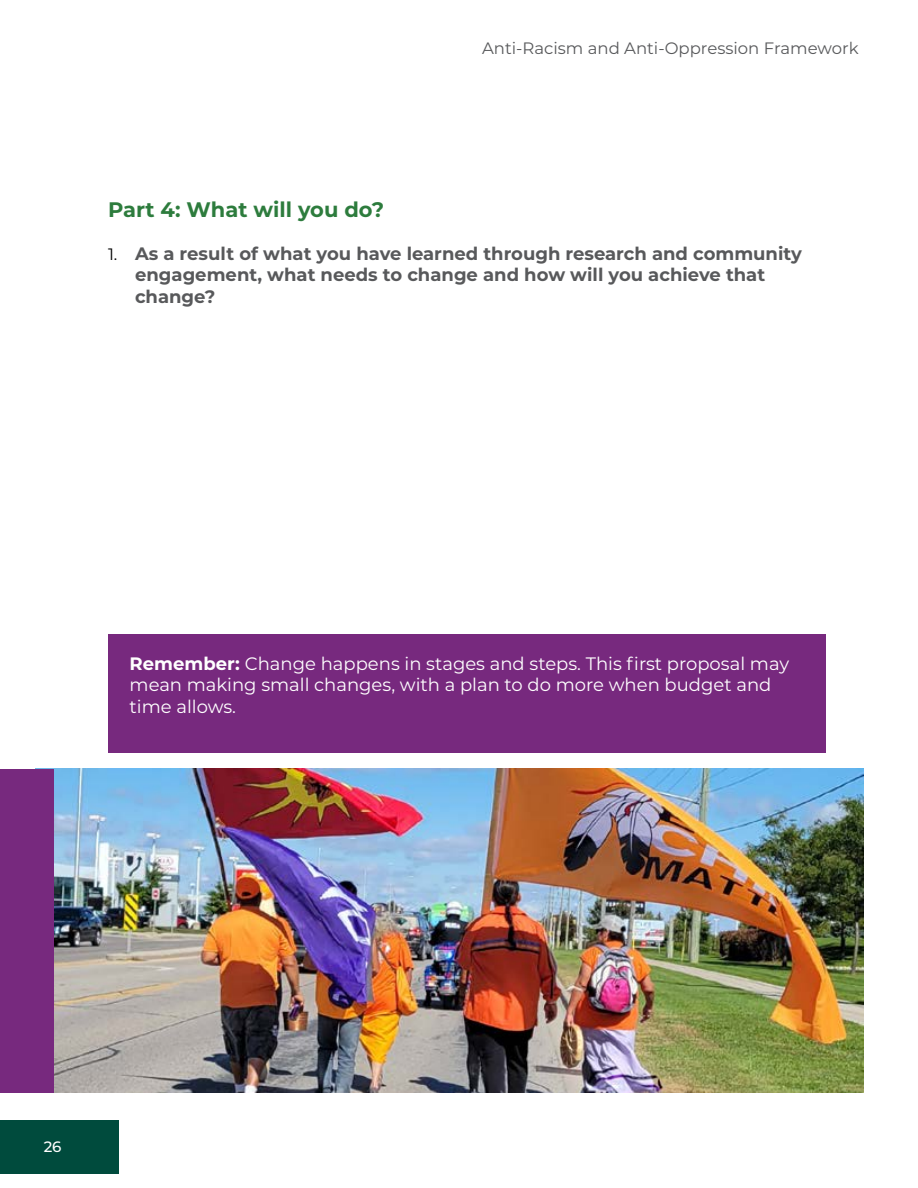
<style>
.page{position:relative;width:918px;height:1188px;background:#fff}
.page>*{position:absolute;margin:0;border:0;box-sizing:border-box;transform-origin:0 0}
.Paragraph_Subheading__H2{font:700 21px "Montserrat";color:#2d7c3d}
.Paragraph_Body__P{font:18px/21.6px "Montserrat";color:#fff}
.Bullets_-_Numerals{font:700 18px/21.6px "Montserrat";color:#58595b}
.t1{font:16.5px "Montserrat";color:#58595b}
.t2{font:500 15px "Montserrat";color:#fff}
.s1{font-weight:400;font-size:16.5px;color:#000}
.s2{font-weight:700}
</style>
<div class="page">
<div style="left:0;top:1120px;width:119px;height:54px;background:#004b3d"></div>
<div style="left:108px;top:634px;width:717px;height:119px;background:#77297e"></div>
<img style="left:36px;top:769px;width:828px;height:324px">
<div style="left:0;top:770px;width:54px;height:323px;background:#77297e"></div>
<p class="t1" style="left:482px;top:37px;width:378px">Anti-Racism and Anti-Oppression Framework</p>
<h2 class="Paragraph_Subheading__H2" style="left:108px;top:194px;width:278px">Part 4: What will you do?</h2>
<p class="Bullets_-_Numerals" style="left:135px;top:242px;width:668px;text-indent:-27px"><span class="s1">1.</span> As a result of what you have learned through research and community engagement, what needs to change and how will you achieve that change?</p>
<p class="Paragraph_Body__P" style="left:130px;top:652px;width:661px"><span class="s2">Remember:</span> Change happens in stages and steps. This first proposal may mean making small changes, with a plan to do more when budget and time allows.</p>
<p class="t2" style="left:44px;top:1136px;width:19px">26</p>
</div>
